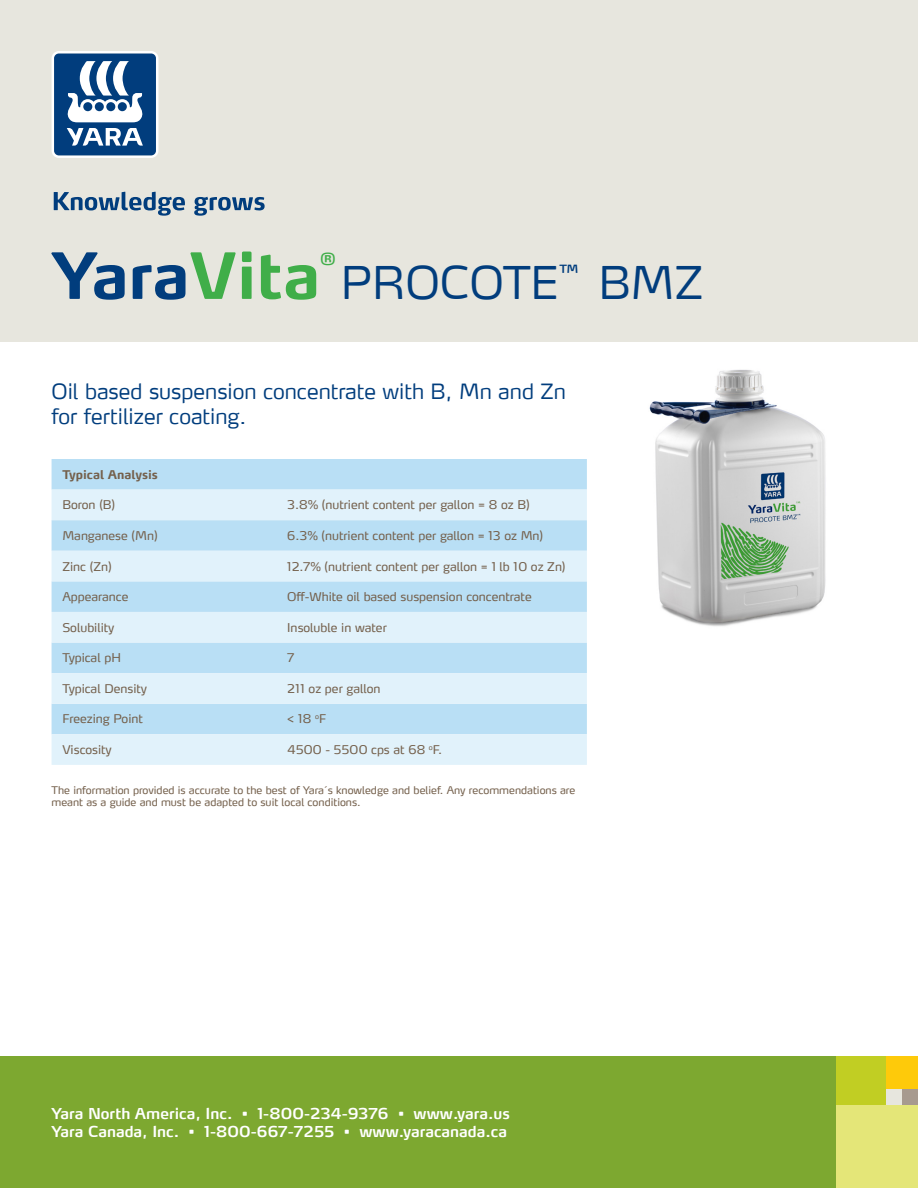
<style>
.page{position:relative;width:918px;height:1188px;background:#fff}
.page>*{position:absolute;margin:0;border:0;box-sizing:border-box;transform-origin:0 0}
.t1{font:700 63px "Yara Max LF";color:#013d7d}
.t2{font:300 45px "Yara Max LF";color:#013d7d}
.t3{font:300 21px/25.2px "Yara Max LF";color:#013d7d}
.t4{font:19.5px "Yara Max LF";color:#013d7d}
.t5{font:700 16.65px "Yara Max LF";color:#40ae49}
.t6{font:600 15px "Yara Max LF";color:#fff}
.t7{font:12px "Yara Max LF";color:#75614d}
.t8{font:700 12px "Yara Max LF";color:#75614d}
.t9{font:10.5px/12.6px "Yara Max LF";color:#75614d}
.s1{color:#40ae49}
</style>
<div class="page">
<div style="left:0;top:0;width:918px;height:341px;background:#e7e6de"></div>
<img style="left:649px;top:369px;width:177px;height:257px">
<svg style="left:52px;top:51px;width:106px;height:107px;background:#5980aa"></svg>
<svg style="left:54px;top:192px;width:211px;height:24px"></svg>
<div style="left:52px;top:459px;width:535px;height:31px;background:#b9dff5"></div>
<svg style="left:52px;top:490px;width:535px;height:275px;background:#cfe9f8"></svg>
<div style="left:0;top:1056px;width:918px;height:132px;background:#7da830"></div>
<div style="left:902px;top:1089px;width:16px;height:17px;background:#a79a8f"></div>
<div style="left:885px;top:1089px;width:17px;height:17px;background:#e7e6de"></div>
<div style="left:885px;top:1056px;width:33px;height:33px;background:#feca0a"></div>
<div style="left:836px;top:1056px;width:49px;height:50px;background:#c1ce23"></div>
<div style="left:836px;top:1106px;width:82px;height:82px;background:#e4e678"></div>
<p class="t1" style="left:52px;top:236px;width:270px">Yara<span class="s1">Vita</span></p>
<p class="t5" style="left:320px;top:249px;width:17px">®</p>
<p class="t2" style="left:341px;top:254px;width:219px">PROCOTE</p>
<p class="t4" style="left:559px;top:260px;width:21px">™</p>
<p class="t2" style="left:599px;top:254px;width:106px">BMZ</p>
<p class="t3" style="left:52px;top:379px;width:516px">Oil based suspension concentrate with B, Mn and Zn for fertilizer coating.</p>
<p class="t8" style="left:62px;top:467px;width:97px">Typical Analysis</p>
<p class="t7" style="left:62px;top:497px;width:54px">Boron (B)</p>
<p class="t7" style="left:287px;top:497px;width:244px">3.8% (nutrient content per gallon = 8 oz B)</p>
<p class="t7" style="left:62px;top:528px;width:97px">Manganese (Mn)</p>
<p class="t7" style="left:287px;top:528px;width:257px">6.3% (nutrient content per gallon = 13 oz Mn)</p>
<p class="t7" style="left:62px;top:559px;width:51px">Zinc (Zn)</p>
<p class="t7" style="left:287px;top:559px;width:280px">12.7% (nutrient content per gallon = 1 lb 10 oz Zn)</p>
<p class="t7" style="left:62px;top:589px;width:68px">Appearance</p>
<p class="t7" style="left:287px;top:589px;width:246px">Off-White oil based suspension concentrate</p>
<p class="t7" style="left:62px;top:620px;width:54px">Solubility</p>
<p class="t7" style="left:287px;top:620px;width:101px">Insoluble in water</p>
<p class="t7" style="left:62px;top:650px;width:60px">Typical pH</p>
<p class="t7" style="left:287px;top:650px;width:9px">7</p>
<p class="t7" style="left:62px;top:681px;width:86px">Typical Density</p>
<p class="t7" style="left:287px;top:681px;width:95px">211 oz per gallon</p>
<p class="t7" style="left:62px;top:712px;width:82px">Freezing Point</p>
<p class="t7" style="left:287px;top:712px;width:40px">&lt; 18 <sup>o</sup>F</p>
<p class="t7" style="left:62px;top:742px;width:51px">Viscosity</p>
<p class="t7" style="left:287px;top:742px;width:156px">4500 - 5500 cps at 68 <sup>o</sup>F.</p>
<p class="t9" style="left:52px;top:783px;width:525px">The information provided is accurate to the best of Yara´s knowledge and belief. Any recommendations are meant as a guide and must be adapted to suit local conditions.</p>
<p class="t6" style="left:52px;top:1104px;width:460px">Yara North America, Inc. • 1-800-234-9376 • www.yara.us</p>
<p class="t6" style="left:52px;top:1122px;width:457px">Yara Canada, Inc. • 1-800-667-7255 • www.yaracanada.ca</p>
</div>
